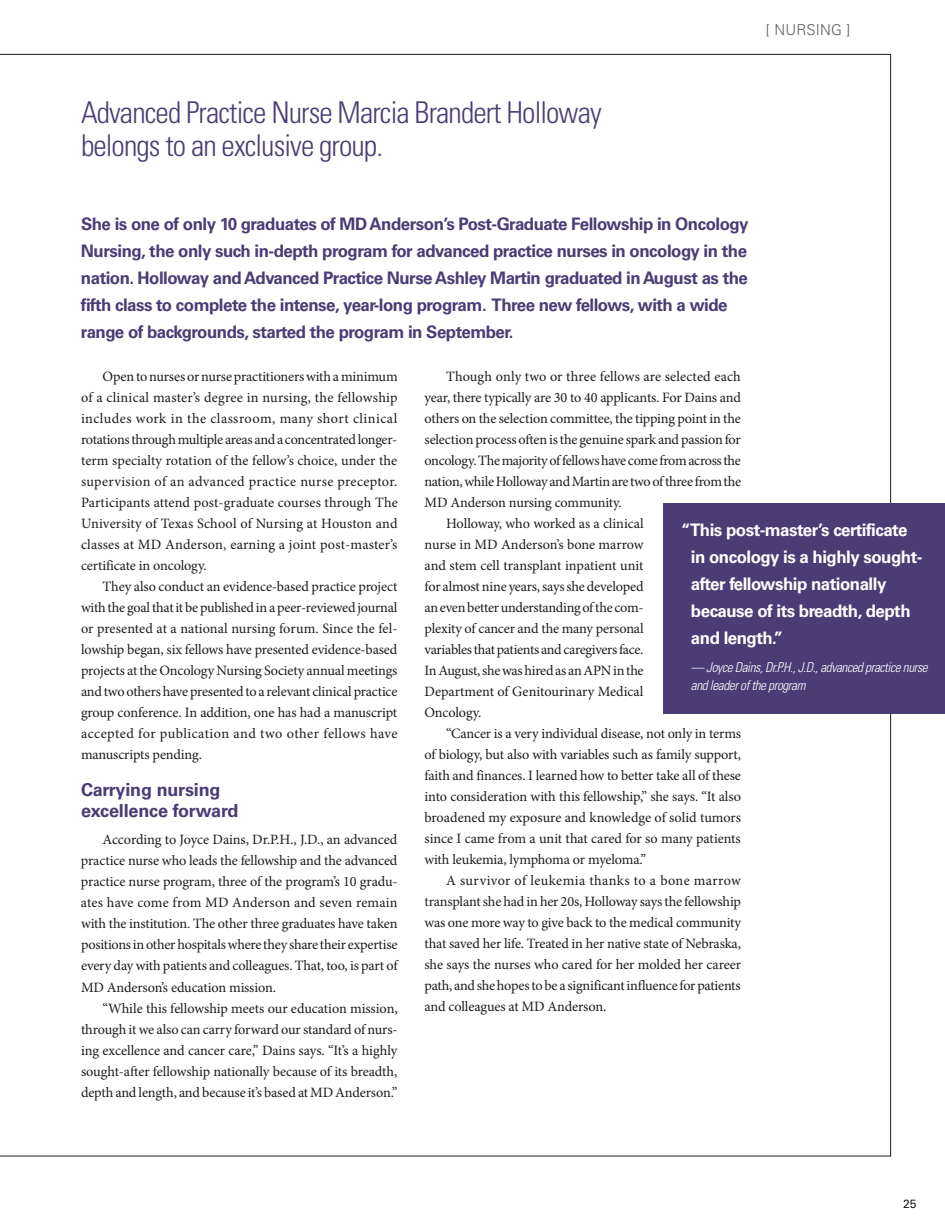
<style>
.page{position:relative;width:945px;height:1229px;background:#fff}
.page>*{position:absolute;margin:0;border:0;box-sizing:border-box;transform-origin:0 0}
.t1{font:300 condensed 30px/33px "Univers LT Std";letter-spacing:-.03em;color:#4b3c75}
.t2{font:700 18px/21px "Univers LT Std";letter-spacing:-.01em;color:#4b3c75}
.t3{font:700 17.25px/27px "Univers LT Std";letter-spacing:-.03em;color:#4b3c75}
.t4{font:700 17.25px/27px "Univers LT Std";letter-spacing:-.03em;color:#fff}
.t5{font:300 15px "Univers LT Std";color:#5e5f5f}
.t6{font:14.25px/21px "Minion Pro";letter-spacing:-.005em;color:#1c1c1a;text-align:justify}
.t7{font:14.25px "Minion Pro";letter-spacing:.025em;color:#1c1c1a}
.t8{font:italic 300 condensed 13.5px/18px "Univers LT Std";letter-spacing:-.03em;color:#fff}
.t9{font:12px "Univers LT Std";color:#1c1c1a}
</style>
<div class="page">
<div style="left:664px;top:503px;width:281px;height:210px;background:#4b3c75"></div>
<p class="t5" style="left:766px;top:21px;width:30px">[ NURSING</p>
<p class="t5" style="left:846px;top:21px;width:6px">]</p>
<h1 class="t1" style="left:81px;top:96px;width:522px">Advanced Practice Nurse Marcia Brandert Holloway belongs to an exclusive group.</h1>
<p class="t3" style="left:81px;top:211px;width:669px">She is one of only 10 graduates of MD Anderson’s Post-Graduate Fellowship in Oncology Nursing, the only such in-depth program for advanced practice nurses in oncology in the nation. Holloway and Advanced Practice Nurse Ashley Martin graduated in August as the fifth class to complete the intense, year-long program. Three new fellows, with a wide range of backgrounds, started the program in September.</p>
<p class="t6" style="left:81px;top:366px;width:318px;text-indent:22px">Open to nurses or nurse practitioners with a minimum of a clinical master’s degree in nursing, the fellowship includes work in the classroom, many short clinical rotations through multiple areas and a concentrated longer&shy;term specialty rotation of the fellow’s choice, under the supervision of an advanced practice nurse preceptor.<br>Participants attend post-graduate courses through The University of Texas School of Nursing at Houston and classes at MD Anderson, earning a joint post-master’s certificate in oncology.</p>
<p class="t6" style="left:81px;top:576px;width:318px;text-indent:22px">They also conduct an evidence-based practice project with the goal that it be published in a peer-reviewed journal or presented at a national nursing forum. Since the fel&shy;lowship began, six fellows have presented evidence-based projects at the Oncology Nursing Society annual meetings and two others have presented to a relevant clinical practice group conference. In addition, one has had a manuscript accepted for publication and two other fellows have manuscripts pending.</p>
<p class="t2" style="left:81px;top:779px;width:159px">Carrying nursing excellence forward</p>
<p class="t6" style="left:81px;top:829px;width:319px;text-indent:22px">According to Joyce Dains, Dr.P.H., J.D., an advanced practice nurse who leads the fellowship and the advanced practice nurse program, three of the program’s 10 gradu&shy;ates have come from MD Anderson and seven remain with the institution. The other three graduates have taken positions in other hospitals where they share their expertise every day with patients and colleagues. That, too, is part of MD Anderson’s education mission.</p>
<p class="t6" style="left:81px;top:997px;width:318px;text-indent:22px">“While this fellowship meets our education mission, through it we also can carry forward our standard of nurs&shy;ing excellence and cancer care,” Dains says. “It’s a highly sought-after fellowship nationally because of its breadth, depth and length, and because it’s based at MD Anderson.”</p>
<p class="t6" style="left:446px;top:366px;width:296px">Though only two or three fellows are selected each</p>
<p class="t6" style="left:425px;top:387px;width:318px">year, there typically are 30 to 40 applicants. For Dains and</p>
<p class="t6" style="left:425px;top:408px;width:318px">others on the selection committee, the tipping point in the</p>
<p class="t6" style="left:425px;top:429px;width:318px">selection process often is the genuine spark and passion for</p>
<p class="t6" style="left:425px;top:450px;width:318px">oncology. The majority of fellows have come from across the</p>
<p class="t6" style="left:425px;top:471px;width:318px">nation, while Holloway and Martin are two of three from the</p>
<p class="t6" style="left:425px;top:492px;width:199px">MD Anderson nursing community.</p>
<p class="t6" style="left:446px;top:513px;width:199px">Holloway, who worked as a clinical</p>
<p class="t6" style="left:425px;top:534px;width:221px">nurse in MD Anderson’s bone marrow</p>
<p class="t6" style="left:425px;top:555px;width:221px">and stem cell transplant inpatient unit</p>
<p class="t6" style="left:425px;top:576px;width:221px">for almost nine years, says she developed</p>
<p class="t6" style="left:425px;top:597px;width:221px">an even better understanding of the com-</p>
<p class="t6" style="left:425px;top:618px;width:221px">plexity of cancer and the many personal</p>
<p class="t6" style="left:425px;top:639px;width:220px">variables that patients and caregivers face.</p>
<p class="t6" style="left:425px;top:660px;width:221px">In August, she was hired as an APN in the</p>
<p class="t6" style="left:424px;top:681px;width:221px">Department of Genitourinary Medical</p>
<p class="t6" style="left:424px;top:702px;width:59px">Oncology.</p>
<p class="t6" style="left:446px;top:723px;width:296px">“Cancer is a very individual disease, not only in terms</p>
<p class="t6" style="left:424px;top:744px;width:318px">of biology, but also with variables such as family support,</p>
<p class="t6" style="left:424px;top:765px;width:318px">faith and finances. I learned how to better take all of these</p>
<p class="t6" style="left:424px;top:786px;width:318px">into consideration with this fellowship,” she says. “It also</p>
<p class="t6" style="left:424px;top:807px;width:318px">broadened my exposure and knowledge of solid tumors</p>
<p class="t6" style="left:424px;top:828px;width:318px">since I came from a unit that cared for so many patients</p>
<p class="t6" style="left:424px;top:849px;width:223px">with leukemia, lymphoma or myeloma.”</p>
<p class="t7" style="left:446px;top:871px;width:296px">A survivor of leukemia thanks to a bone marrow</p>
<p class="t6" style="left:424px;top:891px;width:318px">transplant she had in her 20s, Holloway says the fellowship</p>
<p class="t6" style="left:424px;top:912px;width:318px">was one more way to give back to the medical community</p>
<p class="t6" style="left:424px;top:933px;width:318px">that saved her life. Treated in her native state of Nebraska,</p>
<p class="t6" style="left:424px;top:954px;width:318px">she says the nurses who cared for her molded her career</p>
<p class="t6" style="left:424px;top:975px;width:318px">path, and she hopes to be a significant influence for patients</p>
<p class="t6" style="left:424px;top:996px;width:183px">and colleagues at MD Anderson.</p>
<p class="t4" style="left:691px;top:516px;width:233px;text-indent:-10px">“This post-master’s certificate in oncology is a highly sought&shy;after fellowship nationally because of its breadth, depth and length.”</p>
<p class="t8" style="left:691px;top:658px;width:238px">— Joyce Dains, Dr.P.H., J.D., advanced practice nurse and leader of the program</p>
<p class="t9" style="left:903px;top:1196px;width:15px">25</p>
</div>
